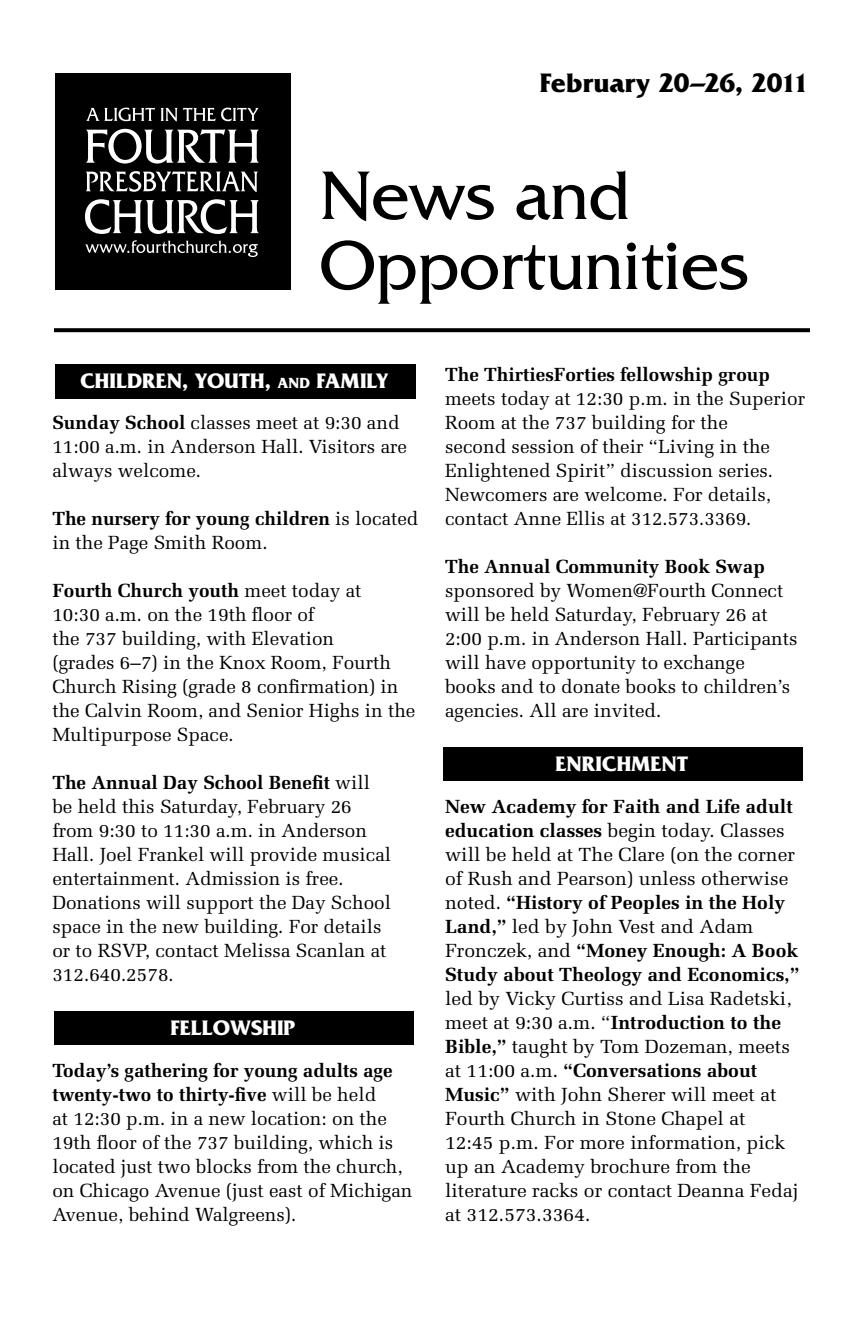
<style>
.page{position:relative;width:864px;height:1332px;background:#fff}
.page>*{position:absolute;margin:0;border:0;box-sizing:border-box;transform-origin:0 0}
.t1{font:72px/70px "Friz Quadrata Std";color:#000}
.t2{font:700 28px "Friz Quadrata Std";letter-spacing:-.005em;color:#000}
.t3{font:700 22px "Friz Quadrata Std";color:#fff}
.t4{font:19px/24px "Melior LT Std";color:#000}
.t5{font:700 19px/24px "Melior LT Std";color:#000}
.s1{font-size:15.4px}
.s2{font-weight:700}
.s3{font-weight:400}
</style>
<div class="page">
<div style="left:55px;top:73px;width:235px;height:216px;background:#000"></div>
<svg style="left:86px;top:129px;width:173px;height:35px"></svg>
<svg style="left:86px;top:171px;width:172px;height:21px"></svg>
<svg style="left:85px;top:199px;width:174px;height:35px"></svg>
<svg style="left:86px;top:108px;width:173px;height:14px;background:#444"></svg>
<svg style="left:85px;top:240px;width:173px;height:17px;background:#333"></svg>
<svg style="left:54px;top:328px;width:756px;height:4px;background:#0c0c0c"></svg>
<div style="left:443px;top:747px;width:360px;height:34px;background:#000"></div>
<div style="left:54px;top:1012px;width:360px;height:33px;background:#000"></div>
<div style="left:55px;top:364px;width:361px;height:35px;background:#000"></div>
<h2 class="t2" style="left:540px;top:67px;width:271px">February 20–26, 2011</h2>
<h1 class="t1" style="left:320px;top:161px;width:431px">News and<br>Opportunities</h1>
<p class="t3" style="left:80px;top:369px;width:309px">CHILDREN, YOUTH, <span class="s1">and</span> FAMILY</p>
<p class="t4" style="left:52px;top:410px;width:356px"><span class="s2">Sunday School</span> classes meet at 9:30 and<br>11:00 a.m. in Anderson Hall. Visitors are always welcome.</p>
<p class="t4" style="left:52px;top:506px;width:368px"><span class="s2">The nursery for young children</span> is located in the Page Smith Room.</p>
<p class="t4" style="left:52px;top:578px;width:365px"><span class="s2">Fourth Church youth</span> meet today at<br>10:30 a.m. on the 19th floor of<br>the 737 building, with Elevation<br>(grades 6–7) in the Knox Room, Fourth Church Rising (grade 8 confirmation) in the Calvin Room, and Senior Highs in the Multipurpose Space.</p>
<p class="t4" style="left:52px;top:770px;width:340px"><span class="s2">The Annual Day School Benefit</span> will be held this Saturday, February 26 from 9:30 to 11:30 a.m. in Anderson Hall. Joel Frankel will provide musical entertainment. Admission is free.<br>Donations will support the Day School space in the new building. For details or to RSVP, contact Melissa Scanlan at 312.640.2578.</p>
<p class="t3" style="left:171px;top:1016px;width:126px">FELLOWSHIP</p>
<p class="t4" style="left:52px;top:1058px;width:362px"><span class="s2">Today’s gathering for young adults age twenty-two to thirty-five</span> will be held<br>at 12:30 p.m. in a new location: on the 19th floor of the 737 building, which is located just two blocks from the church, on Chicago Avenue (just east of Michigan Avenue, behind Walgreens).</p>
<p class="t5" style="left:445px;top:362px;width:327px">The ThirtiesForties fellowship group</p>
<p class="t4" style="left:445px;top:386px;width:361px">meets today at 12:30 p.m. in the Superior Room at the 737 building for the<br>second session of their “Living in the Enlightened Spirit” discussion series.<br>Newcomers are welcome. For details, contact Anne Ellis at 312.573.3369.</p>
<p class="t5" style="left:445px;top:554px;width:321px">The Annual Community Book Swap</p>
<p class="t4" style="left:445px;top:578px;width:354px">sponsored by Women@Fourth Connect will be held Saturday, February 26 at 2:00 p.m. in Anderson Hall. Participants will have opportunity to exchange books and to donate books to children’s agencies. All are invited.</p>
<p class="t3" style="left:556px;top:751px;width:134px">ENRICHMENT</p>
<p class="t5" style="left:445px;top:794px;width:356px">New Academy for Faith and Life adult education classes <span class="s3">begin today. Classes will be held at The Clare (on the corner of Rush and Pearson) unless otherwise noted.</span> “History of Peoples in the Holy Land,” <span class="s3">led by John Vest and Adam Fronczek, and</span> “Money Enough: A Book Study about Theology and Economics,”</p>
<p class="t4" style="left:445px;top:986px;width:355px">led by Vicky Curtiss and Lisa Radetski, meet at 9:30 a.m. “<span class="s2">Introduction to the Bible,”</span> taught by Tom Dozeman, meets at 11:00 a.m. <span class="s2">“Conversations about Music”</span> with John Sherer will meet at Fourth Church in Stone Chapel at 12:45 p.m. For more information, pick up an Academy brochure from the literature racks or contact Deanna Fedaj at 312.573.3364.</p>
</div>
